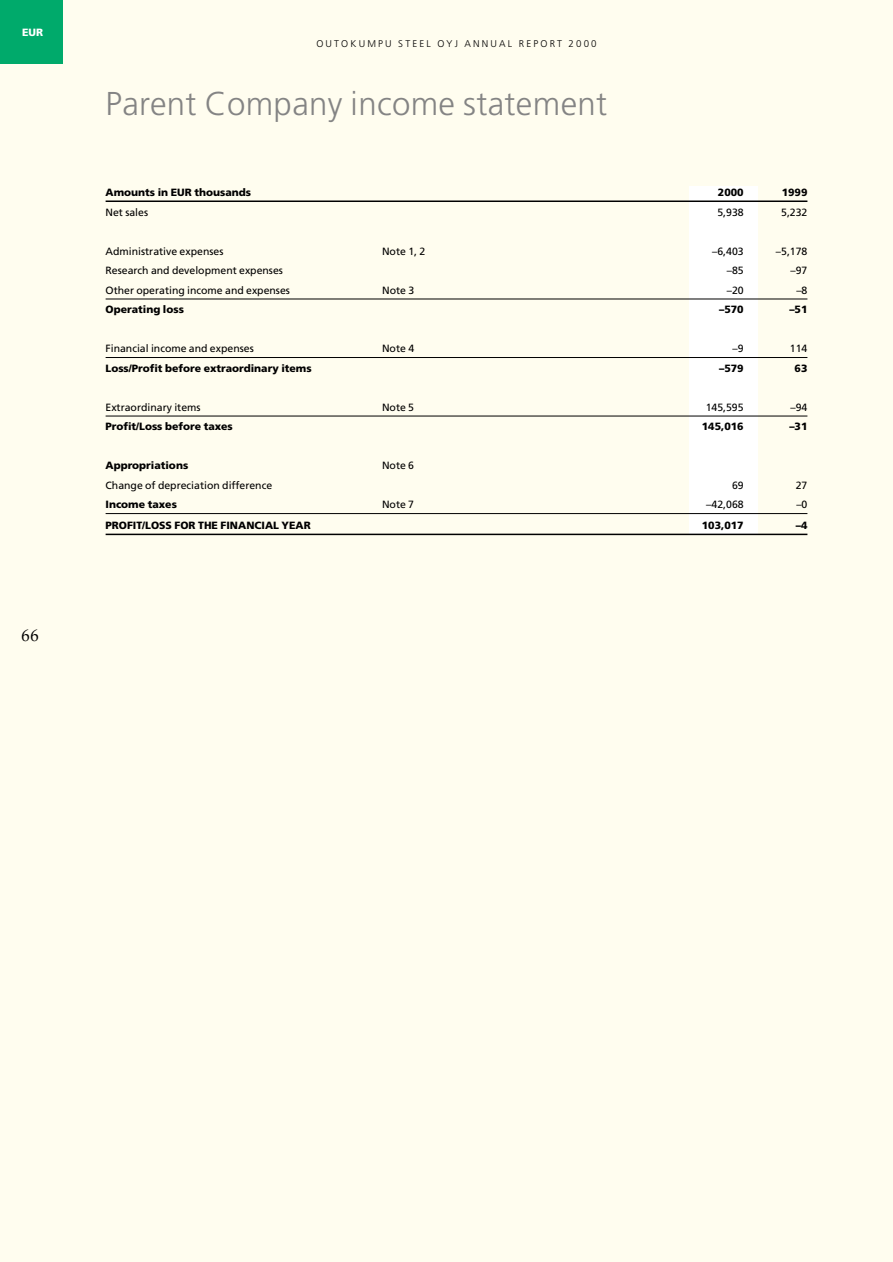
<style>
.page{position:relative;width:893px;height:1262px;background:#fff}
.page>*{position:absolute;margin:0;border:0;box-sizing:border-box;transform-origin:0 0}
.t1{font:300 33px "Frutiger";letter-spacing:.01em;color:#848484}
.t2{font:16.5px "Palatino";color:#000}
.t3{font:10.5px "Frutiger";color:#000}
.t4{font:900 10.5px "Frutiger";color:#000}
.t5{font:900 10.5px "Frutiger";color:#fff}
.t6{font:300 9.75px "Frutiger";letter-spacing:.225em;color:#000}
</style>
<div class="page">
<div style="left:0;top:0;width:892px;height:1261px;background:#fffdef"></div>
<div style="left:0;top:0;width:63px;height:64px;background:#00aa6b"></div>
<div style="left:689px;top:186px;width:68px;height:348px;background:#fff"></div>
<hr style="left:106px;top:200px;width:701px;height:2px;background:#000">
<hr style="left:106px;top:299px;width:701px;height:1px;background:#000">
<hr style="left:106px;top:357px;width:701px;height:1px;background:#000">
<hr style="left:106px;top:416px;width:701px;height:1px;background:#000">
<hr style="left:106px;top:513px;width:701px;height:1px;background:#000">
<hr style="left:106px;top:533px;width:701px;height:2px;background:#000">
<p class="t5" style="left:22px;top:28px;width:23px">EUR</p>
<h2 class="t2" style="left:21px;top:627px;width:19px">66</h2>
<p class="t6" style="left:316px;top:40px;width:282px">OUTOKUMPU STEEL OYJ ANNUAL REPORT 2000</p>
<h1 class="t1" style="left:105px;top:90px;width:503px">Parent Company income statement</h1>
<p class="t4" style="left:105px;top:188px;width:147px">Amounts in EUR thousands</p>
<p class="t4" style="left:718px;top:188px;width:27px">2000</p>
<p class="t4" style="left:781px;top:188px;width:27px">1999</p>
<p class="t3" style="left:105px;top:208px;width:44px">Net sales</p>
<p class="t3" style="left:717px;top:208px;width:28px">5,938</p>
<p class="t3" style="left:781px;top:208px;width:28px">5,232</p>
<p class="t3" style="left:105px;top:247px;width:119px">Administrative expenses</p>
<p class="t3" style="left:382px;top:247px;width:45px">Note 1, 2</p>
<p class="t3" style="left:712px;top:247px;width:33px">–6,403</p>
<p class="t3" style="left:776px;top:247px;width:33px">–5,178</p>
<p class="t3" style="left:105px;top:266px;width:179px">Research and development expenses</p>
<p class="t3" style="left:726px;top:266px;width:18px">–85</p>
<p class="t3" style="left:790px;top:266px;width:18px">–97</p>
<p class="t3" style="left:105px;top:286px;width:186px">Other operating income and expenses</p>
<p class="t3" style="left:382px;top:286px;width:34px">Note 3</p>
<p class="t3" style="left:726px;top:286px;width:18px">–20</p>
<p class="t3" style="left:796px;top:286px;width:13px">–8</p>
<p class="t4" style="left:105px;top:305px;width:80px">Operating loss</p>
<p class="t4" style="left:719px;top:305px;width:26px">–570</p>
<p class="t4" style="left:789px;top:305px;width:20px">–51</p>
<p class="t3" style="left:105px;top:344px;width:150px">Financial income and expenses</p>
<p class="t3" style="left:382px;top:344px;width:34px">Note 4</p>
<p class="t3" style="left:732px;top:344px;width:13px">–9</p>
<p class="t3" style="left:790px;top:344px;width:19px">114</p>
<p class="t4" style="left:105px;top:364px;width:208px">Loss/Profit before extraordinary items</p>
<p class="t4" style="left:719px;top:364px;width:26px">–579</p>
<p class="t4" style="left:794px;top:364px;width:14px">63</p>
<p class="t3" style="left:105px;top:403px;width:97px">Extraordinary items</p>
<p class="t3" style="left:382px;top:403px;width:34px">Note 5</p>
<p class="t3" style="left:705px;top:403px;width:39px">145,595</p>
<p class="t3" style="left:790px;top:403px;width:18px">–94</p>
<p class="t4" style="left:105px;top:422px;width:129px">Profit/Loss before taxes</p>
<p class="t4" style="left:702px;top:422px;width:43px">145,016</p>
<p class="t4" style="left:789px;top:422px;width:20px">–31</p>
<p class="t4" style="left:105px;top:461px;width:84px">Appropriations</p>
<p class="t3" style="left:382px;top:461px;width:34px">Note 6</p>
<p class="t3" style="left:105px;top:481px;width:168px">Change of depreciation difference</p>
<p class="t3" style="left:732px;top:481px;width:13px">69</p>
<p class="t3" style="left:795px;top:481px;width:13px">27</p>
<p class="t4" style="left:105px;top:500px;width:73px">Income taxes</p>
<p class="t3" style="left:382px;top:500px;width:34px">Note 7</p>
<p class="t3" style="left:706px;top:500px;width:39px">–42,068</p>
<p class="t3" style="left:796px;top:500px;width:13px">–0</p>
<p class="t4" style="left:105px;top:521px;width:207px">PROFIT/LOSS FOR THE FINANCIAL YEAR</p>
<p class="t4" style="left:702px;top:521px;width:43px">103,017</p>
<p class="t4" style="left:795px;top:521px;width:13px">–4</p>
</div>
